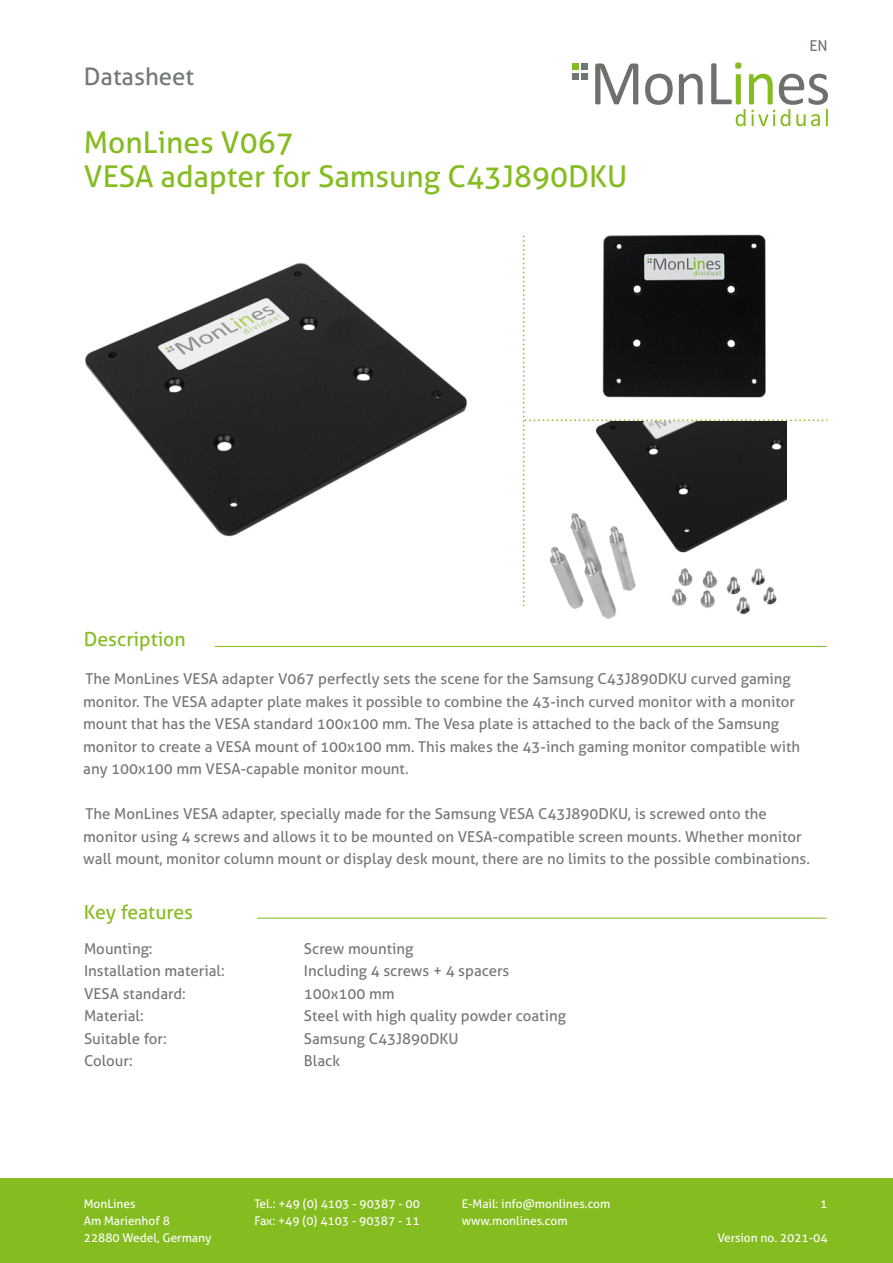
<style>
.page{position:relative;width:893px;height:1263px;background:#fff}
.page>*{position:absolute;margin:0;border:0;box-sizing:border-box;transform-origin:0 0}
.t1{font:30px/34px "Aller";color:#85bc20}
.t2{font:24px "Aller";color:#727777}
.t3{font:19.5px "Aller";color:#85bc20}
.t4{font:15px/22.5px "Aller";color:#727777}
.t5{font:12px "Aller";color:#fff}
</style>
<div class="page">
<div style="left:0;top:1178px;width:893px;height:85px;background:#85bc20"></div>
<svg style="left:595px;top:63px;width:43px;height:41px"></svg>
<svg style="left:645px;top:74px;width:28px;height:31px"></svg>
<svg style="left:679px;top:74px;width:24px;height:30px"></svg>
<svg style="left:711px;top:62px;width:117px;height:64px"></svg>
<svg style="left:573px;top:64px;width:15px;height:6px"></svg>
<div style="left:573px;top:73px;width:6px;height:7px;background:#717676"></div>
<div style="left:582px;top:73px;width:6px;height:7px;background:#717676"></div>
<img style="left:85px;top:263px;width:383px;height:274px">
<img style="left:608px;top:234px;width:154px;height:2px">
<img style="left:539px;top:606px;width:247px;height:40px">
<svg style="left:523px;top:236px;width:304px;height:370px"></svg>
<hr style="left:215px;top:646px;width:612px;height:1px;background:#85bc20">
<hr style="left:257px;top:918px;width:570px;height:1px;background:#85bc20">
<h2 class="t2" style="left:84px;top:63px;width:112px">Datasheet</h2>
<h1 class="t1" style="left:84px;top:126px;width:545px">MonLines V067<br>VESA adapter for Samsung C43J890DKU</h1>
<h3 class="t3" style="left:84px;top:628px;width:104px">Description</h3>
<p class="t4" style="left:809px;top:35px;width:20px">EN</p>
<p class="t4" style="left:83px;top:668px;width:718px">The MonLines VESA adapter V067 perfectly sets the scene for the Samsung C43J890DKU curved gaming monitor. The VESA adapter plate makes it possible to combine the 43-inch curved monitor with a monitor mount that has the VESA standard 100x100 mm. The Vesa plate is attached to the back of the Samsung monitor to create a VESA mount of 100x100 mm. This makes the 43-inch gaming monitor compatible with any 100x100 mm VESA-capable monitor mount.</p>
<p class="t4" style="left:83px;top:803px;width:728px">The MonLines VESA adapter, specially made for the Samsung VESA C43J890DKU, is screwed onto the monitor using 4 screws and allows it to be mounted on VESA-compatible screen mounts. Whether monitor wall mount, monitor column mount or display desk mount, there are no limits to the possible combinations.</p>
<h3 class="t3" style="left:84px;top:900px;width:111px">Key features</h3>
<p class="t4" style="left:84px;top:937px;width:142px">Mounting:<br>Installation material:<br>VESA standard:<br>Material:<br>Suitable for:<br>Colour:</p>
<p class="t4" style="left:304px;top:937px;width:264px">Screw mounting<br>Including 4 screws + 4 spacers<br>100x100 mm<br>Steel with high quality powder coating<br>Samsung C43J890DKU<br>Black</p>
<p class="t5" style="left:84px;top:1196px;width:53px">MonLines</p>
<p class="t5" style="left:254px;top:1196px;width:167px">Tel.: +49 (0) 4103 - 90387 - 00</p>
<p class="t5" style="left:462px;top:1196px;width:150px">E-Mail: info@monlines.com</p>
<p class="t5" style="left:84px;top:1213px;width:88px">Am Marienhof 8</p>
<p class="t5" style="left:254px;top:1213px;width:167px">Fax: +49 (0) 4103 - 90387 - 11</p>
<p class="t5" style="left:462px;top:1213px;width:107px">www.monlines.com</p>
<p class="t5" style="left:84px;top:1230px;width:129px">22880 Wedel, Germany</p>
<p class="t5" style="left:820px;top:1196px;width:9px">1</p>
<p class="t5" style="left:717px;top:1230px;width:112px">Version no. 2021-04</p>
</div>
